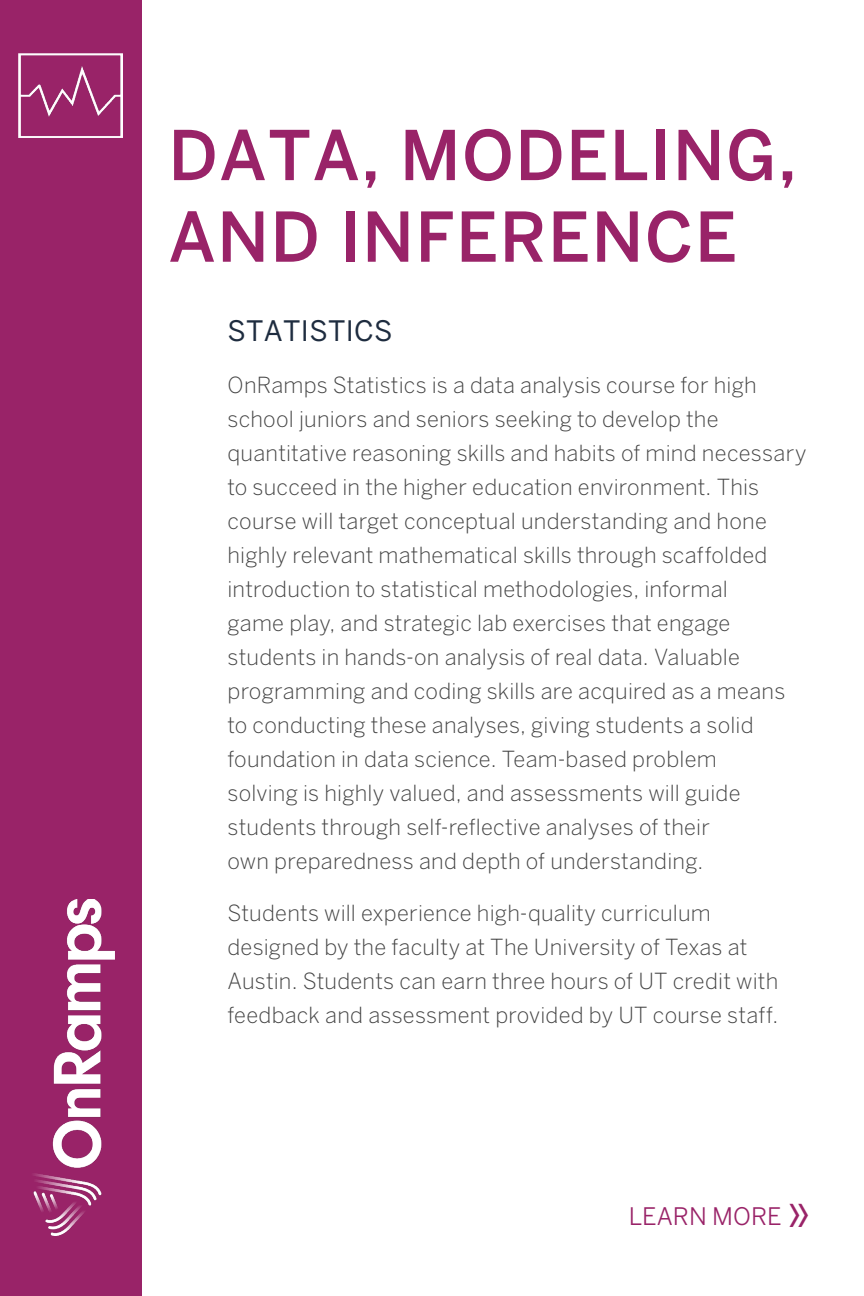
<style>
.page{position:relative;width:864px;height:1296px;background:#fff}
.page>*{position:absolute;margin:0;border:0;box-sizing:border-box;transform-origin:0 0}
.t1{font:500 68px/81.6px "Benton Sans";letter-spacing:.02em;color:#992368}
.body_copy{font:28px "Benton Sans";letter-spacing:.01em;color:#1e2c3f}
.body_copy-2{font:24px "Benton Sans";color:#992368}
.body_copy-3{font:300 22px/34px "Benton Sans";letter-spacing:.01em;color:#444}
.s1{font-size:44px}
</style>
<div class="page">
<div style="left:0;top:0;width:141px;height:1296px;background:#992368"></div>
<img style="left:19px;top:54px;width:103px;height:84px">
<img style="left:33px;top:900px;width:81px;height:336px">
<p class="t1" style="left:168px;top:114px;width:630px">DATA, MODELING,<br>AND INFERENCE</p>
<p class="body_copy" style="left:228px;top:314px;width:167px">STATISTICS</p>
<p class="body_copy-3" style="left:228px;top:368px;width:580px">OnRamps Statistics is a data analysis course for high school juniors and seniors seeking to develop the quantitative reasoning skills and habits of mind necessary to succeed in the higher education environment. This course will target conceptual understanding and hone highly relevant mathematical skills through scaffolded introduction to statistical methodologies, informal<br>game play, and strategic lab exercises that engage students in hands-on analysis of real data. Valuable programming and coding skills are acquired as a means to conducting these analyses, giving students a solid foundation in data science. Team-based problem<br>solving is highly valued, and assessments will guide students through self-reflective analyses of their<br>own preparedness and depth of understanding.</p>
<p class="body_copy-3" style="left:228px;top:896px;width:552px">Students will experience high-quality curriculum designed by the faculty at The University of Texas at Austin. Students can earn three hours of UT credit with feedback and assessment provided by UT course staff.</p>
<p class="body_copy-2" style="left:629px;top:1202px;width:183px">LEARN MORE <span class="s1">»</span></p>
</div>
